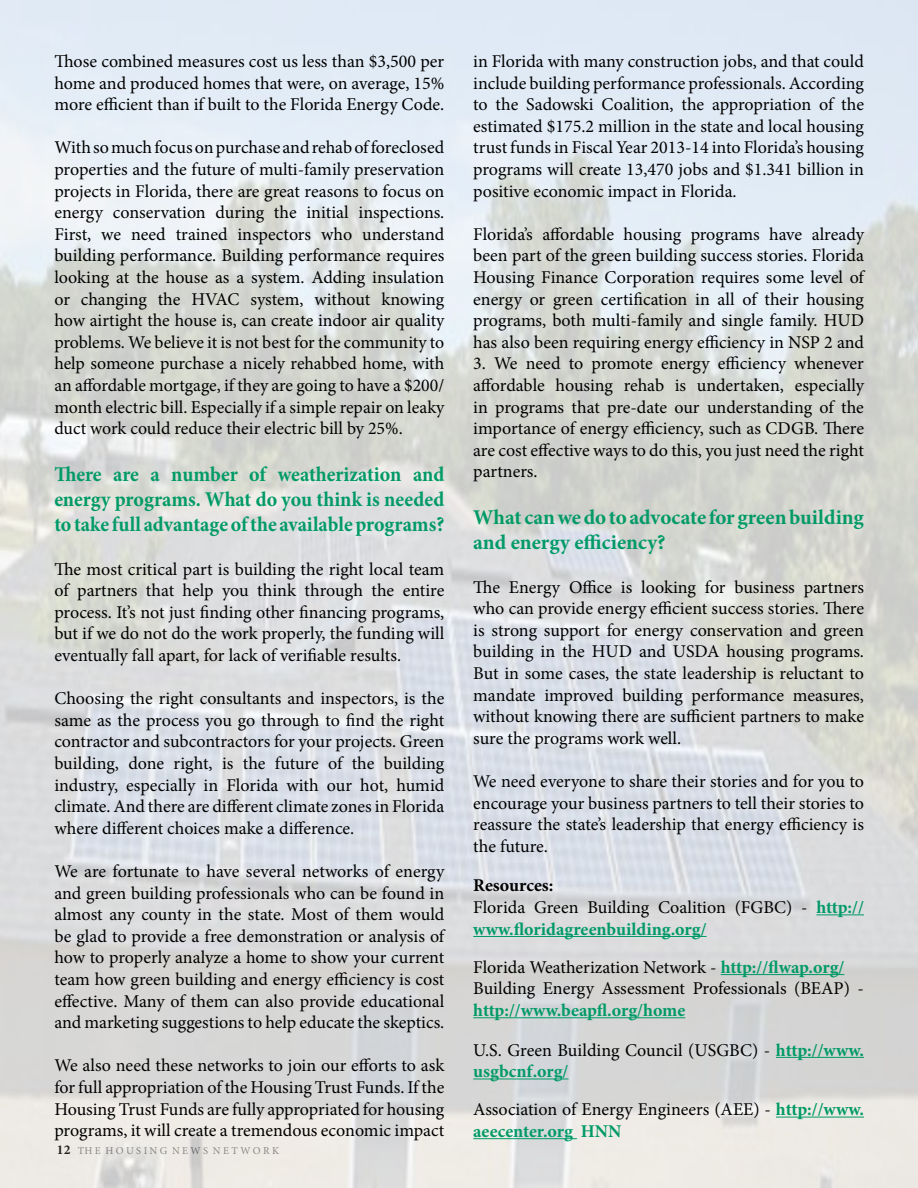
<style>
.page{position:relative;width:918px;height:1188px;background:#fff}
.page>*{position:absolute;margin:0;border:0;box-sizing:border-box;transform-origin:0 0}
.t1{font:700 21px/25.2px "Minion Pro";color:#009a67;text-align:justify;scale:.95 1}
.t2{font:700 21px/25.2px "Minion Pro";color:#009a67}
.t3{font:18px/21.6px "Minion Pro";color:#000;text-align:justify}
.t4{font:700 18px/39.6px "Minion Pro";color:#009a67}
.t5{font:10.5px "Minion Pro";color:#808285}
.s1{font-weight:700;font-size:13.5px;color:#000}
.s2{font-weight:700}
.s3{font-weight:700;color:#009a67}
.s4{font-weight:400;color:#000}
</style>
<div class="page">
<img style="left:0;top:0;width:918px;height:1188px">
<hr style="left:816px;top:914px;width:48px;height:1px;background:#009a67">
<hr style="left:473px;top:936px;width:234px;height:1px;background:#009a67">
<hr style="left:721px;top:974px;width:123px;height:1px;background:#009a67">
<hr style="left:473px;top:1017px;width:212px;height:1px;background:#009a67">
<hr style="left:776px;top:1057px;width:88px;height:1px;background:#009a67">
<hr style="left:473px;top:1079px;width:96px;height:1px;background:#009a67">
<hr style="left:776px;top:1117px;width:88px;height:1px;background:#009a67">
<hr style="left:473px;top:1138px;width:104px;height:1px;background:#009a67">
<p class="t3" style="left:54px;top:51px;width:392px">Those combined measures cost us less than $3,500 per home and produced homes that were, on average, 15% more efficient than if built to the Florida Energy Code.</p>
<p class="t3" style="left:54px;top:137px;width:392px">With so much focus on purchase and rehab of foreclosed properties and the future of multi-family preservation projects in Florida, there are great reasons to focus on energy conservation during the initial inspections.<br>First, we need trained inspectors who understand building performance. Building performance requires looking at the house as a system. Adding insulation or changing the HVAC system, without knowing how airtight the house is, can create indoor air quality problems. We believe it is not best for the community to help someone purchase a nicely rehabbed home, with an affordable mortgage, if they are going to have a $200/ month electric bill. Especially if a simple repair on leaky duct work could reduce their electric bill by 25%.</p>
<p class="t1" style="left:54px;top:462px;width:412px">There are a number of weatherization and energy programs. What do you think is needed to take full advantage of the available programs?</p>
<p class="t3" style="left:54px;top:558px;width:392px">The most critical part is building the right local team of partners that help you think through the entire process. It’s not just finding other financing programs, but if we do not do the work properly, the funding will eventually fall apart, for lack of verifiable results.</p>
<p class="t3" style="left:54px;top:688px;width:392px">Choosing the right consultants and inspectors, is the same as the process you go through to find the right contractor and subcontractors for your projects. Green building, done right, is the future of the building industry, especially in Florida with our hot, humid climate. And there are different climate zones in Florida where different choices make a difference.</p>
<p class="t3" style="left:54px;top:861px;width:392px">We are fortunate to have several networks of energy and green building professionals who can be found in almost any county in the state. Most of them would be glad to provide a free demonstration or analysis of how to properly analyze a home to show your current team how green building and energy efficiency is cost effective. Many of them can also provide educational and marketing suggestions to help educate the skeptics.</p>
<p class="t3" style="left:54px;top:1055px;width:392px">We also need these networks to join our efforts to ask for full appropriation of the Housing Trust Funds. If the Housing Trust Funds are fully appropriated for housing programs, it will create a tremendous economic impact</p>
<p class="t5" style="left:57px;top:1144px;width:224px"><span class="s1">12</span> TH E H O U S I N G N E W S N E T W O R K</p>
<p class="t3" style="left:473px;top:51px;width:392px">in Florida with many construction jobs, and that could include building performance professionals. According to the Sadowski Coalition, the appropriation of the estimated $175.2 million in the state and local housing trust funds in Fiscal Year 2013-14 into Florida’s housing programs will create 13,470 jobs and $1.341 billion in positive economic impact in Florida.</p>
<p class="t3" style="left:473px;top:223px;width:392px">Florida’s affordable housing programs have already been part of the green building success stories. Florida Housing Finance Corporation requires some level of energy or green certification in all of their housing programs, both multi-family and single family. HUD has also been requiring energy efficiency in NSP 2 and</p>
<p class="t3" style="left:473px;top:353px;width:392px">3. We need to promote energy efficiency whenever affordable housing rehab is undertaken, especially in programs that pre-date our understanding of the importance of energy efficiency, such as CDGB. There are cost effective ways to do this, you just need the right partners.</p>
<p class="t2" style="left:473px;top:505px;width:392px">What can we do to advocate for green building and energy efficiency?</p>
<p class="t3" style="left:473px;top:576px;width:392px">The Energy Office is looking for business partners who can provide energy efficient success stories. There is strong support for energy conservation and green building in the HUD and USDA housing programs.<br>But in some cases, the state leadership is reluctant to mandate improved building performance measures, without knowing there are sufficient partners to make sure the programs work well.</p>
<p class="t3" style="left:473px;top:771px;width:392px">We need everyone to share their stories and for you to encourage your business partners to tell their stories to reassure the state’s leadership that energy efficiency is the future.</p>
<p class="t3" style="left:473px;top:875px;width:392px;text-align:left"><span class="s2">Resources:<br></span>Florida Green Building Coalition (FGBC) - <span class="s3">http:// www.floridagreenbuilding.org/</span></p>
<p class="t3" style="left:473px;top:956px;width:392px">Florida Weatherization Network - <span class="s3">http://flwap.org/<br></span>Building Energy Assessment Professionals (BEAP) -</p>
<p class="t4" style="left:473px;top:990px;width:392px">http://www.beapfl.org/home<br><span class="s4">U.S. Green Building Council (USGBC) -</span> http://www.</p>
<p class="t3" style="left:473px;top:1052px;width:392px;line-height:38.1px"><span class="s3">usgbcnf.org/<br></span>Association of Energy Engineers (AEE) - <span class="s3">http://www.</span></p>
<p class="t4" style="left:473px;top:1111px;width:150px">aeecenter.org HNN</p>
</div>
